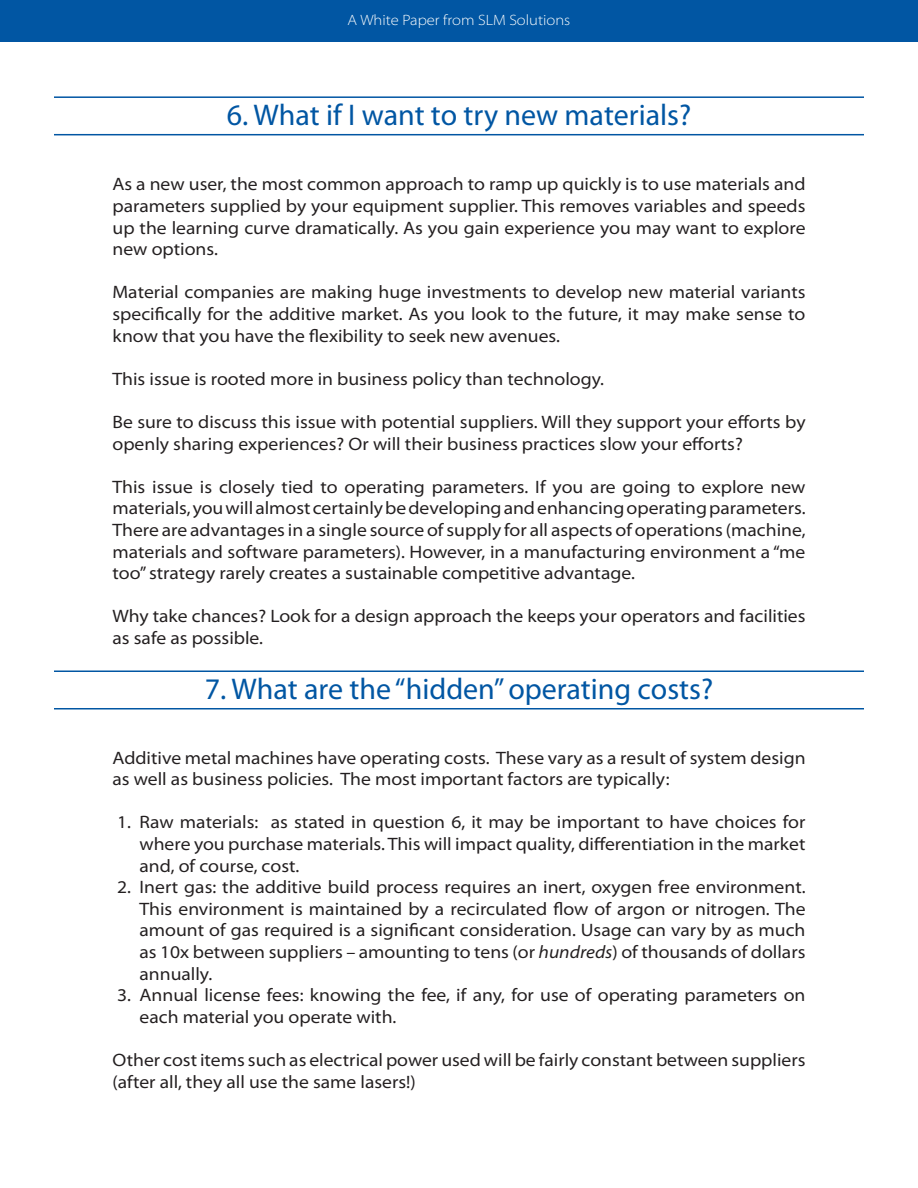
<style>
.page{position:relative;width:918px;height:1188px;background:#fff}
.page>*{position:absolute;margin:0;border:0;box-sizing:border-box;transform-origin:0 0}
.t1{font:30px "Myriad Pro";color:#0156a3}
.Text{font:semi-expanded 18px/21.6px "Myriad Pro";color:#231f20;text-align:justify}
.t2{font:300 semi-expanded 15px "Myriad Pro";color:#fff}
.s1{font-style:italic}
</style>
<div class="page">
<div style="left:0;top:0;width:918px;height:41px;background:#0156a3"></div>
<hr style="left:54px;top:96px;width:810px;height:2px;background:#0156a3">
<hr style="left:54px;top:134px;width:810px;height:1px;background:#0156a3">
<hr style="left:54px;top:670px;width:810px;height:2px;background:#0156a3">
<hr style="left:54px;top:708px;width:810px;height:2px;background:#0156a3">
<p class="t2" style="left:348px;top:12px;width:224px">A White Paper from SLM Solutions</p>
<p class="t1" style="left:227px;top:96px;width:466px">6. What if I want to try new materials?</p>
<p class="Text" style="left:112px;top:174px;width:695px">As a new user, the most common approach to ramp up quickly is to use materials and parameters supplied by your equipment supplier. This removes variables and speeds up the learning curve dramatically. As you gain experience you may want to explore new options.</p>
<p class="Text" style="left:112px;top:282px;width:695px">Material companies are making huge investments to develop new material variants specifically for the additive market. As you look to the future, it may make sense to know that you have the flexibility to seek new avenues.</p>
<p class="Text" style="left:112px;top:368px;width:493px">This issue is rooted more in business policy than technology.</p>
<p class="Text" style="left:112px;top:411px;width:695px">Be sure to discuss this issue with potential suppliers. Will they support your efforts by openly sharing experiences? Or will their business practices slow your efforts?</p>
<p class="Text" style="left:112px;top:476px;width:695px">This issue is closely tied to operating parameters. If you are going to explore new materials, you will almost certainly be developing and enhancing operating parameters.<br>There are advantages in a single source of supply for all aspects of operations (machine, materials and software parameters). However, in a manufacturing environment a “me too” strategy rarely creates a sustainable competitive advantage.</p>
<p class="Text" style="left:112px;top:606px;width:695px">Why take chances? Look for a design approach the keeps your operators and facilities as safe as possible.</p>
<p class="t1" style="left:205px;top:670px;width:510px">7. What are the “hidden” operating costs?</p>
<p class="Text" style="left:112px;top:747px;width:695px">Additive metal machines have operating costs. These vary as a result of system design as well as business policies. The most important factors are typically:</p>
<p class="Text" style="left:140px;top:812px;width:668px;text-indent:-22px">1. Raw materials: as stated in question 6, it may be important to have choices for where you purchase materials. This will impact quality, differentiation in the market and, of course, cost.</p>
<p class="Text" style="left:140px;top:877px;width:668px;text-indent:-22px">2. Inert gas: the additive build process requires an inert, oxygen free environment.<br>This environment is maintained by a recirculated flow of argon or nitrogen. The amount of gas required is a significant consideration. Usage can vary by as much as 10x between suppliers – amounting to tens (or <span class="s1">hundreds</span>) of thousands of dollars annually.</p>
<p class="Text" style="left:140px;top:985px;width:667px;text-indent:-22px">3. Annual license fees: knowing the fee, if any, for use of operating parameters on each material you operate with.</p>
<p class="Text" style="left:112px;top:1049px;width:695px">Other cost items such as electrical power used will be fairly constant between suppliers (after all, they all use the same lasers!)</p>
</div>
